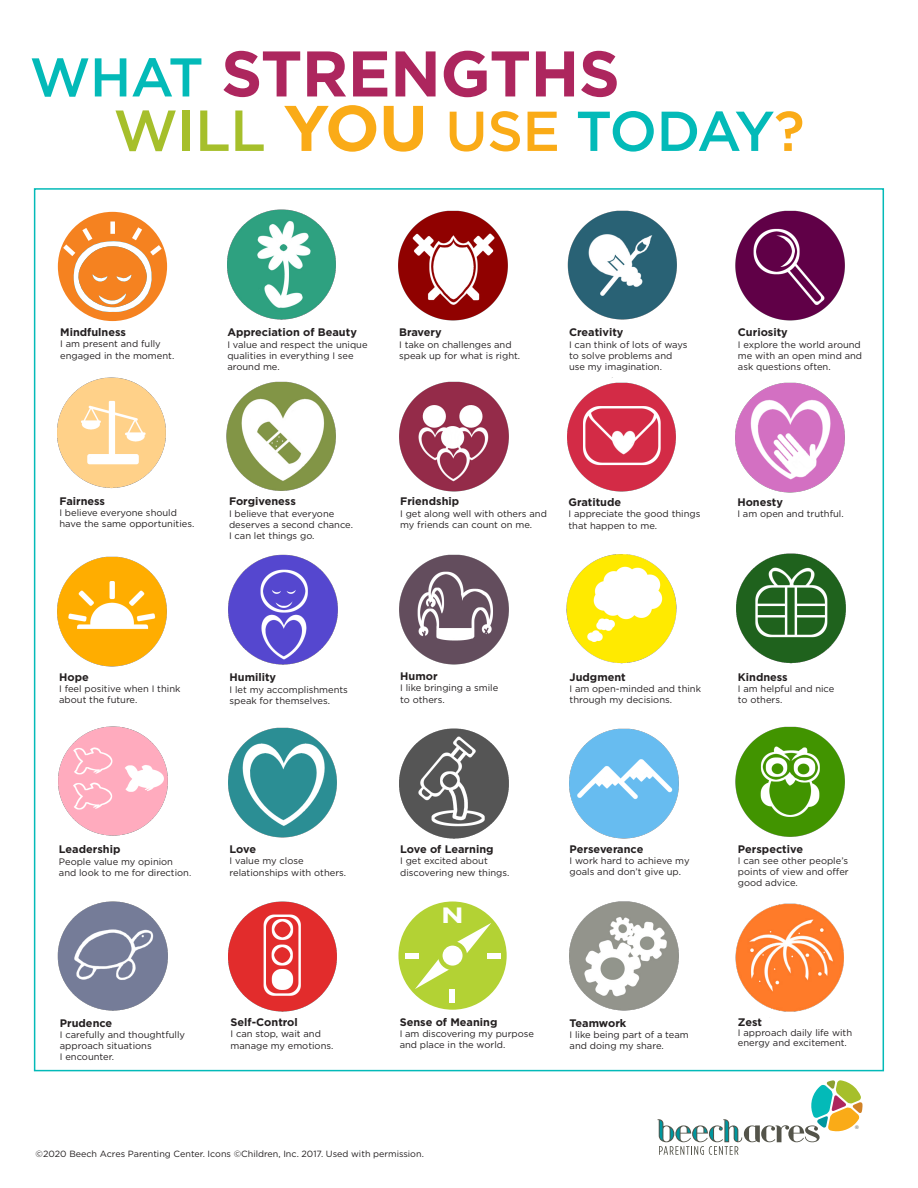
<style>
.page{position:relative;width:918px;height:1188px;background:#fff}
.page>*{position:absolute;margin:0;border:0;box-sizing:border-box;transform-origin:0 0}
.t1{font:700 64.35px "Gotham";letter-spacing:-.01em;color:#ad265e}
.t2{font:500 56.1px "Gotham";letter-spacing:-.03em;color:#03bab8}
.t3{font:700 22.2px "Gotham";color:#fff;scale:1.29 1}
.t4{font:700 10.95px "Gotham";color:#231f20}
.t5{font:9.45px/11.2px "Gotham";color:#231f20}
.t6{font:9px "Gotham";color:#231f20}
.t7{font:5.1px "Helvetica";color:#54544a}
.s1{font-weight:500;font-size:54.45px;color:#03bab8}
.s2{font-size:57.75px;color:#a6bf2b}
.s3{font-weight:700;font-size:64.35px;color:#faab17}
.s4{color:#faab17}
.s5{font-family:"Gotham Rounded"}
</style>
<div class="page">
<div style="left:34px;top:188px;width:850px;height:883px;background:#fff;border:2px solid #03bab8"></div>
<svg style="left:658px;top:1080px;width:205px;height:75px"></svg>
<img style="left:227px;top:209px;width:109px;height:111px">
<img style="left:398px;top:210px;width:110px;height:111px">
<img style="left:735px;top:382px;width:110px;height:111px">
<img style="left:57px;top:556px;width:110px;height:111px">
<img style="left:228px;top:554px;width:110px;height:111px">
<img style="left:399px;top:554px;width:110px;height:111px">
<img style="left:736px;top:553px;width:110px;height:111px">
<img style="left:399px;top:728px;width:110px;height:111px">
<img style="left:569px;top:728px;width:110px;height:111px">
<img style="left:228px;top:901px;width:109px;height:111px">
<img style="left:399px;top:381px;width:110px;height:111px">
<img style="left:735px;top:903px;width:109px;height:109px">
<img style="left:226px;top:381px;width:110px;height:110px">
<img style="left:566px;top:554px;width:111px;height:110px">
<img style="left:58px;top:726px;width:110px;height:110px">
<img style="left:735px;top:726px;width:110px;height:111px">
<img style="left:57px;top:901px;width:111px;height:110px">
<img style="left:569px;top:901px;width:110px;height:110px">
<div style="left:58px;top:212px;width:109px;height:109px;background:#f58220;border-radius:50%"></div>
<svg style="left:58px;top:217px;width:109px;height:95px"></svg>
<img style="left:567px;top:377px;width:109px;height:115px">
<img style="left:228px;top:727px;width:109px;height:111px">
<div style="left:398px;top:902px;width:109px;height:108px;background:#b3d234;border-radius:50%"></div>
<svg style="left:415px;top:923px;width:76px;height:66px"></svg>
<div style="left:450px;top:989px;width:5px;height:14px;background:#fff"></div>
<div style="left:405px;top:953px;width:13px;height:5px;background:#fff"></div>
<div style="left:487px;top:953px;width:14px;height:5px;background:#fff"></div>
<img style="left:735px;top:210px;width:110px;height:111px">
<img style="left:57px;top:377px;width:109px;height:112px">
<img style="left:567px;top:210px;width:110px;height:110px">
<p class="t1" style="left:30px;top:31px;width:592px"><span class="s1">WHAT</span> STRENGTHS</p>
<p class="t2" style="left:113px;top:94px;width:693px"><span class="s2">WILL</span> <span class="s3">YOU</span> <span class="s4">USE</span> TODAY<span class="s4">?</span></p>
<p class="t4" style="left:60px;top:325px;width:67px">Mindfulness</p>
<p class="t5" style="left:60px;top:338px;width:102px">I am present and fully</p>
<p class="t5" style="left:60px;top:349px;width:116px">engaged in the moment.</p>
<p class="t4" style="left:227px;top:325px;width:131px">Appreciation of Beauty</p>
<p class="t5" style="left:227px;top:339px;width:142px">I value and respect the unique</p>
<p class="t5" style="left:227px;top:350px;width:128px">qualities in everything I see</p>
<p class="t5" style="left:227px;top:361px;width:54px">around me.</p>
<p class="t4" style="left:399px;top:325px;width:44px">Bravery</p>
<p class="t5" style="left:399px;top:339px;width:114px">I take on challenges and</p>
<p class="t5" style="left:399px;top:350px;width:123px">speak up for what is right.</p>
<p class="t4" style="left:569px;top:325px;width:56px">Creativity</p>
<p class="t5" style="left:569px;top:339px;width:120px">I can think of lots of ways</p>
<p class="t5" style="left:569px;top:350px;width:105px">to solve problems and</p>
<p class="t5" style="left:569px;top:361px;width:94px">use my imagination.</p>
<p class="t4" style="left:738px;top:325px;width:51px">Curiosity</p>
<p class="t5" style="left:738px;top:339px;width:124px">I explore the world around</p>
<p class="t5" style="left:738px;top:350px;width:126px">me with an open mind and ask questions often.</p>
<p class="t4" style="left:59px;top:494px;width:47px">Fairness</p>
<p class="t5" style="left:59px;top:507px;width:119px">I believe everyone should</p>
<p class="t5" style="left:59px;top:518px;width:136px">have the same opportunities.</p>
<p class="t4" style="left:229px;top:494px;width:68px">Forgiveness</p>
<p class="t5" style="left:229px;top:507px;width:107px">I believe that everyone</p>
<p class="t5" style="left:229px;top:519px;width:125px">deserves a second chance.</p>
<p class="t5" style="left:229px;top:530px;width:87px">I can let things go.</p>
<p class="t4" style="left:400px;top:494px;width:60px">Friendship</p>
<p class="t5" style="left:400px;top:507px;width:148px">I get along well with others and</p>
<p class="t5" style="left:400px;top:519px;width:134px">my friends can count on me.</p>
<p class="t4" style="left:569px;top:495px;width:54px">Gratitude</p>
<p class="t5" style="left:569px;top:508px;width:133px">I appreciate the good things</p>
<p class="t5" style="left:569px;top:520px;width:90px">that happen to me.</p>
<p class="t4" style="left:737px;top:494px;width:47px">Honesty</p>
<p class="t5" style="left:737px;top:508px;width:108px">I am open and truthful.</p>
<p class="t4" style="left:59px;top:670px;width:31px">Hope</p>
<p class="t5" style="left:59px;top:683px;width:123px">I feel positive when I think</p>
<p class="t5" style="left:59px;top:694px;width:80px">about the future.</p>
<p class="t4" style="left:230px;top:670px;width:48px">Humility</p>
<p class="t5" style="left:230px;top:683px;width:120px">I let my accomplishments</p>
<p class="t5" style="left:230px;top:695px;width:102px">speak for themselves.</p>
<p class="t4" style="left:400px;top:669px;width:39px">Humor</p>
<p class="t5" style="left:400px;top:682px;width:100px">I like bringing a smile</p>
<p class="t5" style="left:400px;top:694px;width:46px">to others.</p>
<p class="t4" style="left:570px;top:670px;width:58px">Judgment</p>
<p class="t5" style="left:570px;top:683px;width:133px">I am open-minded and think through my decisions.</p>
<p class="t4" style="left:738px;top:670px;width:51px">Kindness</p>
<p class="t5" style="left:738px;top:683px;width:98px">I am helpful and nice</p>
<p class="t5" style="left:738px;top:694px;width:46px">to others.</p>
<p class="t4" style="left:59px;top:842px;width:63px">Leadership</p>
<p class="t5" style="left:59px;top:855px;width:116px">People value my opinion</p>
<p class="t5" style="left:59px;top:867px;width:134px">and look to me for direction<span class="s5">.</span></p>
<p class="t4" style="left:230px;top:842px;width:28px">Love</p>
<p class="t5" style="left:230px;top:855px;width:76px">I value my close</p>
<p class="t5" style="left:230px;top:867px;width:118px">relationships with others.</p>
<p class="t4" style="left:400px;top:842px;width:95px">Love of Learning</p>
<p class="t5" style="left:400px;top:855px;width:89px">I get excited about</p>
<p class="t5" style="left:400px;top:866px;width:111px">discovering new things.</p>
<p class="t4" style="left:570px;top:842px;width:75px">Perseverance</p>
<p class="t5" style="left:570px;top:855px;width:122px">I work hard to achieve my</p>
<p class="t5" style="left:570px;top:866px;width:113px">goals and don’t give up.</p>
<p class="t4" style="left:738px;top:842px;width:67px">Perspective</p>
<p class="t5" style="left:738px;top:855px;width:112px">I can see other people’s points of view and offer</p>
<p class="t5" style="left:738px;top:877px;width:62px">good advice.</p>
<h3 class="t3" style="left:441px;top:901px;width:19px">N</h3>
<p class="t4" style="left:60px;top:1016px;width:54px">Prudence</p>
<p class="t5" style="left:60px;top:1029px;width:127px">I carefully and thoughtfully approach situations</p>
<p class="t5" style="left:60px;top:1051px;width:56px">I encounter.</p>
<p class="t4" style="left:231px;top:1015px;width:69px">Self-Control</p>
<p class="t5" style="left:231px;top:1028px;width:92px">I can stop, wait and</p>
<p class="t5" style="left:231px;top:1039px;width:104px">manage my emotions.</p>
<p class="t4" style="left:400px;top:1015px;width:99px">Sense of Meaning</p>
<p class="t5" style="left:400px;top:1028px;width:136px">I am discovering my purpose</p>
<p class="t5" style="left:400px;top:1039px;width:107px">and place in the world.</p>
<p class="t4" style="left:570px;top:1015px;width:58px">Teamwork</p>
<p class="t5" style="left:570px;top:1029px;width:121px">I like being part of a team</p>
<p class="t5" style="left:570px;top:1040px;width:96px">and doing my share.</p>
<p class="t4" style="left:738px;top:1015px;width:26px">Zest</p>
<p class="t5" style="left:738px;top:1027px;width:116px">I approach daily life with</p>
<p class="t5" style="left:738px;top:1037px;width:111px">energy and excitement.</p>
<p class="t7" style="left:855px;top:1124px;width:5px">®</p>
<p class="t6" style="left:36px;top:1148px;width:390px">©2020 Beech Acres Parenting Center. Icons ©Children, Inc. 2017. Used with permission.</p>
</div>
